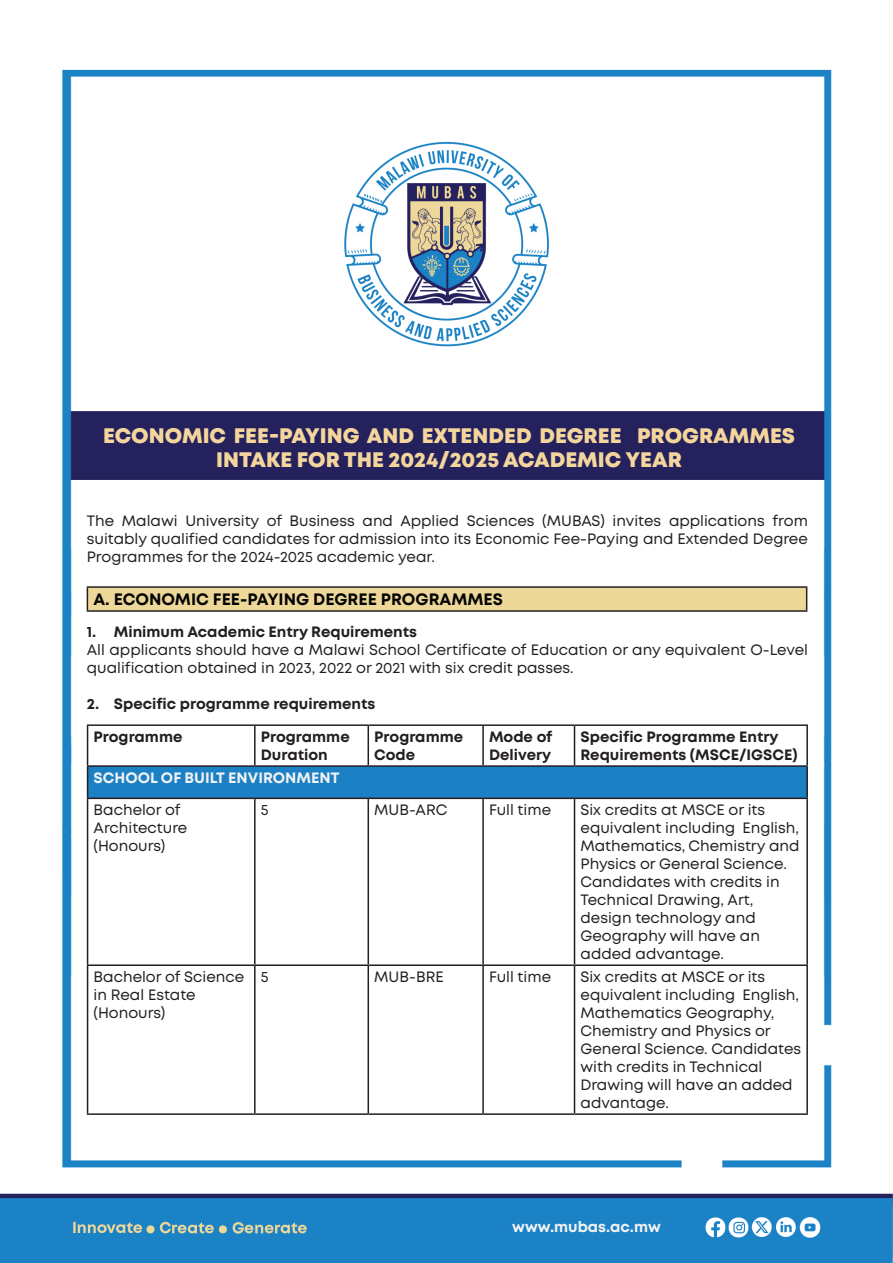
<style>
.page{position:relative;width:893px;height:1263px;background:#fff}
.page>*{position:absolute;margin:0;border:0;box-sizing:border-box;transform-origin:0 0}
.t1{font:800 21px/24px "Mont";color:#f4d69d;text-align:center}
.t2{font:700 16.5px "Mont";color:#040503}
.t3{font:15px/18px "Mont";color:#231f20}
.t4{font:700 15px/18px "Mont";color:#231f20}
.t5{font:700 15px "Mont";color:#f3f2f4}
.t6{font:700 15px "Mont";color:#f2f2f4}
</style>
<div class="page">
<img style="left:0;top:69px;width:893px;height:1194px">
<div style="left:88px;top:766px;width:719px;height:32px;background:#1b81c4"></div>
<hr style="left:87px;top:724px;width:168px;height:2px;background:#231f20">
<hr style="left:87px;top:726px;width:1px;height:39px;background:#231f20">
<hr style="left:255px;top:724px;width:113px;height:2px;background:#231f20">
<hr style="left:254px;top:726px;width:2px;height:39px;background:#231f20">
<hr style="left:368px;top:724px;width:115px;height:2px;background:#231f20">
<hr style="left:368px;top:726px;width:1px;height:39px;background:#231f20">
<hr style="left:483px;top:724px;width:91px;height:2px;background:#231f20">
<hr style="left:482px;top:726px;width:2px;height:39px;background:#231f20">
<hr style="left:574px;top:724px;width:234px;height:2px;background:#231f20">
<hr style="left:574px;top:726px;width:1px;height:39px;background:#231f20">
<hr style="left:806px;top:726px;width:2px;height:39px;background:#231f20">
<hr style="left:87px;top:765px;width:168px;height:2px;background:#231f20">
<hr style="left:87px;top:767px;width:1px;height:30px;background:#231f20">
<hr style="left:255px;top:765px;width:113px;height:2px;background:#231f20">
<hr style="left:368px;top:765px;width:115px;height:2px;background:#231f20">
<hr style="left:483px;top:765px;width:91px;height:2px;background:#231f20">
<hr style="left:574px;top:765px;width:234px;height:2px;background:#231f20">
<hr style="left:806px;top:767px;width:2px;height:30px;background:#231f20">
<hr style="left:87px;top:797px;width:168px;height:2px;background:#231f20">
<hr style="left:87px;top:799px;width:1px;height:165px;background:#231f20">
<hr style="left:255px;top:797px;width:113px;height:2px;background:#231f20">
<hr style="left:254px;top:799px;width:2px;height:165px;background:#231f20">
<hr style="left:368px;top:797px;width:115px;height:2px;background:#231f20">
<hr style="left:368px;top:799px;width:1px;height:165px;background:#231f20">
<hr style="left:483px;top:797px;width:91px;height:2px;background:#231f20">
<hr style="left:482px;top:799px;width:2px;height:165px;background:#231f20">
<hr style="left:574px;top:797px;width:234px;height:2px;background:#231f20">
<hr style="left:574px;top:799px;width:1px;height:165px;background:#231f20">
<hr style="left:806px;top:799px;width:2px;height:165px;background:#231f20">
<hr style="left:87px;top:964px;width:168px;height:2px;background:#231f20">
<hr style="left:87px;top:966px;width:1px;height:147px;background:#231f20">
<hr style="left:255px;top:964px;width:113px;height:2px;background:#231f20">
<hr style="left:254px;top:966px;width:2px;height:147px;background:#231f20">
<hr style="left:368px;top:964px;width:115px;height:2px;background:#231f20">
<hr style="left:368px;top:966px;width:1px;height:147px;background:#231f20">
<hr style="left:483px;top:964px;width:91px;height:2px;background:#231f20">
<hr style="left:482px;top:966px;width:2px;height:147px;background:#231f20">
<hr style="left:574px;top:964px;width:234px;height:2px;background:#231f20">
<hr style="left:574px;top:966px;width:1px;height:147px;background:#231f20">
<hr style="left:806px;top:966px;width:2px;height:147px;background:#231f20">
<hr style="left:87px;top:1113px;width:168px;height:2px;background:#231f20">
<hr style="left:255px;top:1113px;width:113px;height:2px;background:#231f20">
<hr style="left:368px;top:1113px;width:115px;height:2px;background:#231f20">
<hr style="left:483px;top:1113px;width:91px;height:2px;background:#231f20">
<hr style="left:574px;top:1113px;width:234px;height:2px;background:#231f20">
<div style="left:87px;top:587px;width:720px;height:24px;background:#edd799"></div>
<hr style="left:87px;top:586px;width:720px;height:2px;background:#231f20">
<svg style="left:87px;top:588px;width:1px;height:22px"></svg>
<svg style="left:806px;top:588px;width:1px;height:22px"></svg>
<hr style="left:87px;top:610px;width:720px;height:2px;background:#231f20">
<p class="t1" style="left:103px;top:423px;width:693px">ECONOMIC FEE-PAYING AND EXTENDED DEGREE PROGRAMMES<br>INTAKE FOR THE 2024/2025 ACADEMIC YEAR</p>
<p class="t3" style="left:87px;top:512px;width:723px;text-align:justify">The Malawi University of Business and Applied Sciences (MUBAS) invites applications from suitably qualified candidates for admission into its Economic Fee-Paying and Extended Degree Programmes for the 2024-2025 academic year.</p>
<p class="t2" style="left:93px;top:588px;width:411px">A. ECONOMIC FEE-PAYING DEGREE PROGRAMMES</p>
<p class="t4" style="left:87px;top:623px;width:332px">1. Minimum Academic Entry Requirements</p>
<p class="t3" style="left:87px;top:641px;width:723px">All applicants should have a Malawi School Certificate of Education or any equivalent O-Level qualification obtained in 2023, 2022 or 2021 with six credit passes.</p>
<p class="t4" style="left:87px;top:695px;width:290px">2. Specific programme requirements</p>
<p class="t4" style="left:94px;top:728px;width:90px">Programme</p>
<p class="t4" style="left:261px;top:728px;width:90px">Programme<br>Duration</p>
<p class="t4" style="left:374px;top:728px;width:90px">Programme<br>Code</p>
<p class="t4" style="left:489px;top:728px;width:65px">Mode of<br>Delivery</p>
<p class="t4" style="left:580px;top:728px;width:219px">Specific Programme Entry<br>Requirements (MSCE/IGSCE)</p>
<p class="t5" style="left:94px;top:768px;width:247px">SCHOOL OF BUILT ENVIRONMENT</p>
<p class="t3" style="left:94px;top:801px;width:89px">Bachelor of</p>
<p class="t3" style="left:94px;top:819px;width:95px">Architecture</p>
<p class="t3" style="left:94px;top:837px;width:73px">(Honours)</p>
<p class="t3" style="left:261px;top:801px;width:9px">5</p>
<p class="t3" style="left:374px;top:801px;width:75px">MUB-ARC</p>
<p class="t3" style="left:489px;top:801px;width:64px">Full time</p>
<p class="t3" style="left:580px;top:801px;width:221px">Six credits at MSCE or its equivalent including English,<br>Mathematics, Chemistry and<br>Physics or General Science.</p>
<p class="t3" style="left:580px;top:873px;width:201px">Candidates with credits in</p>
<p class="t3" style="left:580px;top:891px;width:181px">Technical Drawing, Art, design technology and<br>Geography will have an added advantage.</p>
<p class="t3" style="left:94px;top:968px;width:152px">Bachelor of Science in Real Estate (Honours)</p>
<p class="t3" style="left:261px;top:968px;width:9px">5</p>
<p class="t3" style="left:374px;top:968px;width:71px">MUB-BRE</p>
<p class="t3" style="left:489px;top:968px;width:64px">Full time</p>
<p class="t3" style="left:580px;top:968px;width:186px">Six credits at MSCE or its</p>
<p class="t3" style="left:580px;top:986px;width:220px">equivalent including English,</p>
<p class="t3" style="left:580px;top:1004px;width:195px">Mathematics Geography,</p>
<p class="t3" style="left:580px;top:1022px;width:222px">Chemistry and Physics or<br>General Science. Candidates with credits in Technical<br>Drawing will have an added advantage.</p>
<p class="t6" style="left:512px;top:1216px;width:150px">www.mubas.ac.mw</p>
</div>
